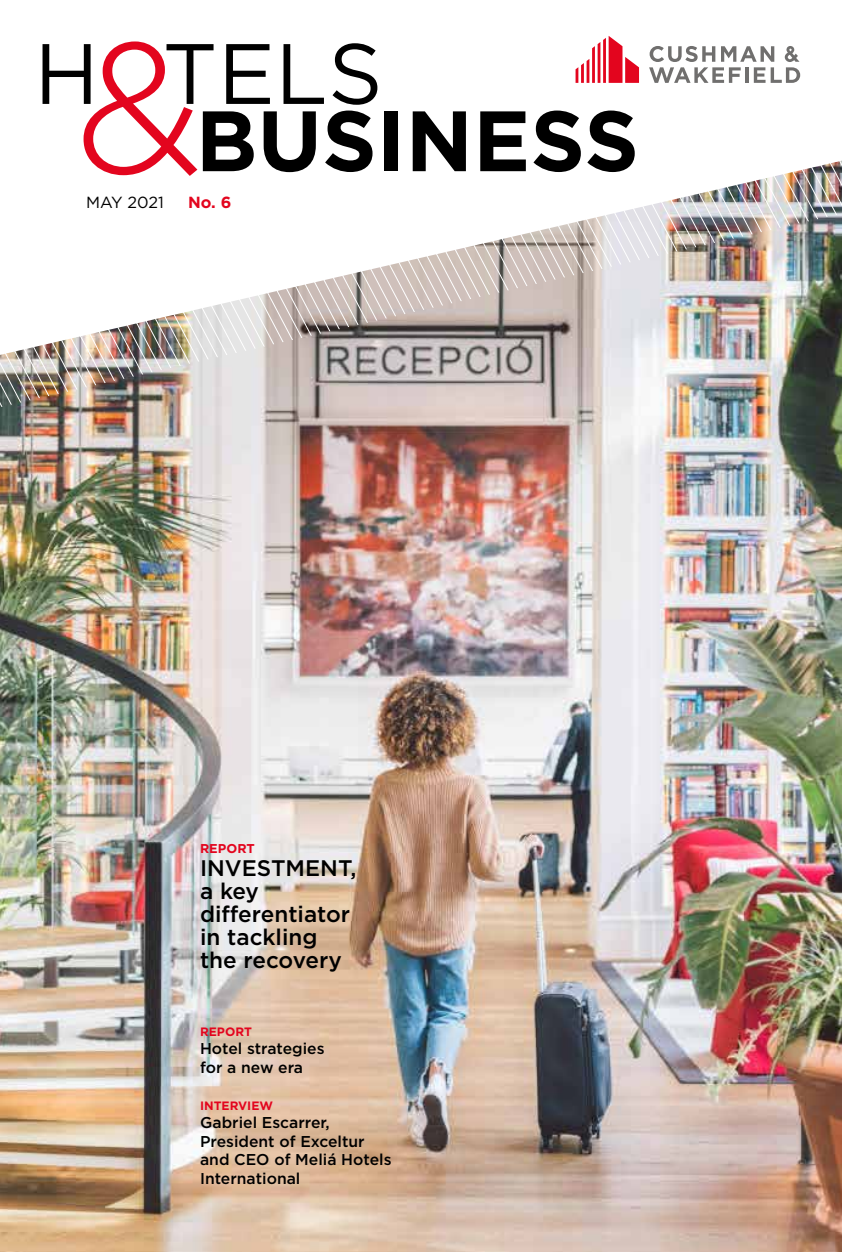
<style>
.page{position:relative;width:842px;height:1252px;background:#fff}
.page>*{position:absolute;margin:0;border:0;box-sizing:border-box;transform-origin:0 0}
.t1{font:700 85.35px "Gotham";color:#000}
.t2{font:85.35px "Gotham";color:#000}
.t3{font:500 22.5px/23.1px "Gotham";color:#000}
.t4{font:16.05px "Gotham";color:#000}
.t5{font:700 16.05px "Gotham";color:#e3051e}
.t6{font:500 15.6px/18.6px "Gotham";color:#000}
.t7{font:700 12.75px "Gotham";color:#e3051e}
.t8{font:700 12.15px "Gotham";color:#e3051e}
.s1{font-weight:300;font-size:185.25px;color:#e3051e}
</style>
<div class="page">
<img style="left:0;top:407px;width:841px;height:845px">
<img style="left:3px;top:355px;width:838px;height:52px">
<img style="left:0;top:61px;width:841px;height:294px">
<svg style="left:575px;top:36px;width:63px;height:47px"></svg>
<svg style="left:648px;top:46px;width:151px;height:37px"></svg>
<h1 class="t1" style="left:74px;top:84px;width:565px"><span class="s1">&amp;</span>BUSINESS</h1>
<h1 class="t2" style="left:34px;top:19px;width:350px">H TELS</h1>
<p class="t4" style="left:86px;top:192px;width:79px">MAY 2021</p>
<p class="t5" style="left:188px;top:192px;width:45px">No. 6</p>
<p class="t7" style="left:200px;top:840px;width:56px">REPORT</p>
<h2 class="t3" style="left:200px;top:856px;width:158px">INVESTMENT, a key differentiator in tackling the recovery</h2>
<p class="t8" style="left:200px;top:1023px;width:53px">REPORT</p>
<p class="t6" style="left:200px;top:1039px;width:126px">Hotel strategies for a new era</p>
<p class="t8" style="left:200px;top:1097px;width:74px">INTERVIEW</p>
<p class="t6" style="left:200px;top:1113px;width:193px">Gabriel Escarrer,<br>President of Exceltur and CEO of Meliá Hotels<br>International</p>
</div>
